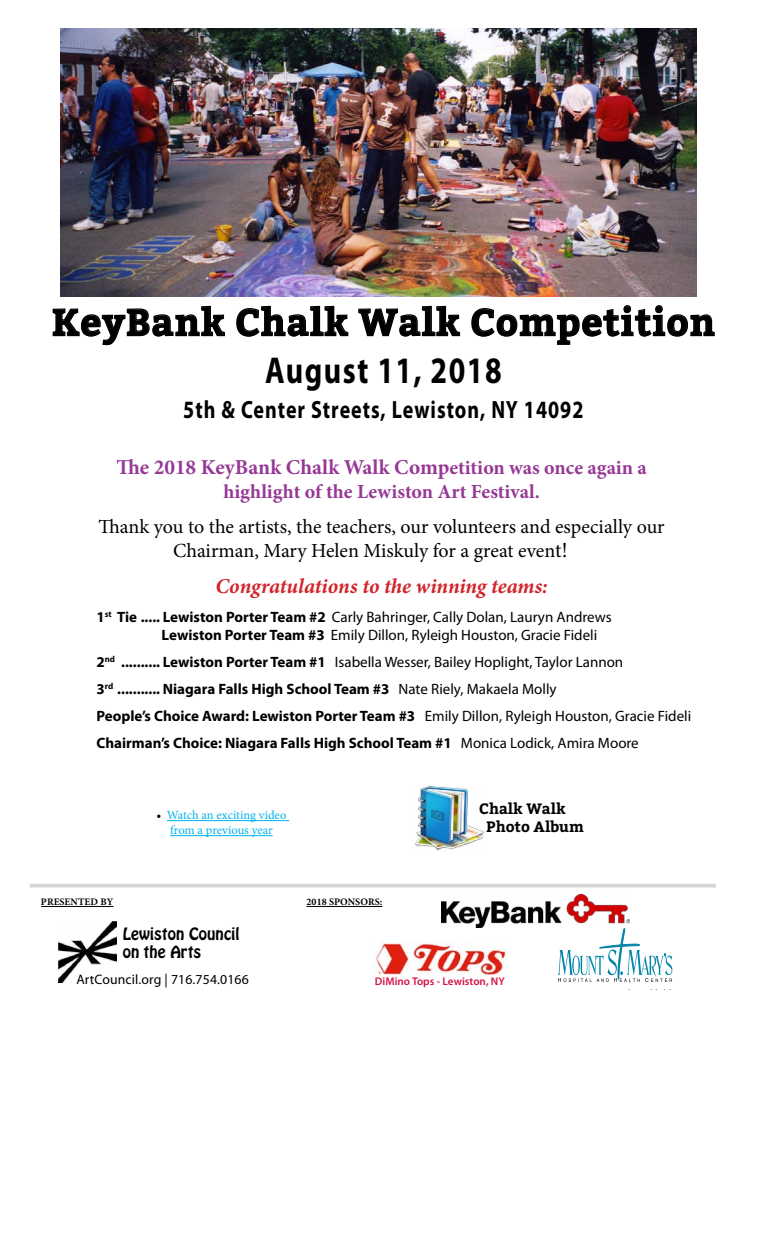
<style>
.page{position:relative;width:765px;height:1260px;background:#fff}
.page>*{position:absolute;margin:0;border:0;box-sizing:border-box;transform-origin:0 0}
.t1{font:700 37.5px "Bitter";letter-spacing:.025em;color:#000}
.t2{font:700 37.5px "Myriad Pro";letter-spacing:.05em;color:#000;scale:.8 1}
.t3{font:700 25px "Myriad Pro";letter-spacing:.05em;color:#000;scale:.8 1}
.t4{font:700 21.25px "Minion Pro";color:#963895}
.t5{font:italic 700 21.25px "Minion Pro";letter-spacing:-.005em;color:#d2232a}
.t6{font:20px/24px "Minion Pro";letter-spacing:-.005em;color:#000}
.t7{font:700 20px "Minion Pro";color:#963895}
.t8{font:700 15px/27px "Myriad Pro";color:#000}
.t9{font:15px/18px "Myriad Pro";color:#000}
.t10{font:15px/18px "Hobo Std";letter-spacing:.01em;color:#000}
.t11{font:700 15px/18px "Bitter";color:#000}
.t12{font:13.75px "Myriad Pro";letter-spacing:.01em;color:#000}
.t13{font:12.5px/15px "Minion Pro";letter-spacing:-.005em;color:#00b3eb;text-align:center}
.t14{font:600 11.12px "Myriad Pro";color:#d31245}
.t15{font:700 10px "Minion Pro";letter-spacing:.01em;color:#000}
.s1{font-size:20px}
.s2{font-size:21.25px}
.s3{font-weight:700}
.s4{font-weight:400}
.s5{color:#000}
</style>
<div class="page">
<svg style="left:30px;top:884px;width:686px;height:4px;background:#d7d9da"></svg>
<hr style="left:306px;top:906px;width:77px;height:1px;background:#000">
<hr style="left:41px;top:906px;width:72px;height:1px;background:#000">
<img style="left:415px;top:786px;width:70px;height:65px">
<hr style="left:167px;top:820px;width:122px;height:1px;background:#00b3eb">
<hr style="left:170px;top:835px;width:103px;height:1px;background:#00b3eb">
<img style="left:58px;top:922px;width:59px;height:61px">
<img style="left:61px;top:29px;width:636px;height:267px">
<img style="left:441px;top:895px;width:189px;height:32px">
<svg style="left:558px;top:929px;width:115px;height:53px"></svg>
<img style="left:376px;top:941px;width:131px;height:33px">
<svg style="left:52px;top:305px;width:173px;height:41px"></svg>
<svg style="left:236px;top:305px;width:113px;height:32px"></svg>
<svg style="left:358px;top:305px;width:103px;height:32px"></svg>
<svg style="left:471px;top:305px;width:244px;height:40px"></svg>
<h1 class="t1" style="left:52px;top:300px;width:665px">KeyBank Chalk Walk Competition</h1>
<h1 class="t2" style="left:265px;top:346px;width:297px">August 11, 2018</h1>
<h2 class="t3" style="left:183px;top:393px;width:502px">5th &amp; Center Streets, Lewiston, NY 14092</h2>
<h3 class="t4" style="left:116px;top:452px;width:532px">The 2018 KeyBank Chalk Walk Comp<span class="s1">etition was once again a</span></h3>
<h3 class="t7" style="left:223px;top:478px;width:318px">highlight of the Lewiston Art Festival.</h3>
<h3 class="t6" style="left:173px;top:515px;width:493px;text-indent:-75px">Thank you to the artists, the teachers, our volunteers and especially our<br>Chairman, Mary Helen Miskuly for a great even<span class="s2">t!</span></h3>
<h3 class="t5" style="left:215px;top:571px;width:334px">Congratulations to the winning teams:</h3>
<p class="t9" style="left:162px;top:608px;width:451px;text-indent:-65px"><span class="s3">1</span><sup>st</sup> <span class="s3">Tie ..... Lewiston Porter Team #2</span> Carly Bahringer, Cally Dolan, Lauryn Andrews<br><span class="s3">Lewiston Porter Team #3</span> Emily Dillon, Ryleigh Houston, Gracie Fideli</p>
<p class="t8" style="left:96px;top:648px;width:596px">2<sup>nd</sup> .......... Lewiston Porter Team #1 <span class="s4">Isabella Wesser, Bailey Hoplight, Taylor Lannon<br></span>3<sup>rd</sup> ........... Niagara Falls High School Team #3 <span class="s4">Nate Riely, Makaela Molly<br></span>People’s Choice Award: Lewiston Porter Team #3 <span class="s4">Emily Dillon, Ryleigh Houston, Gracie Fideli </span>Chairman’s Choice: Niagara Falls High School Team #1 <span class="s4">Monica Lodick, Amira Moore</span></p>
<p class="t13" style="left:156px;top:808px;width:131px"><span class="s5">•</span> Watch an exciting video from a previous year</p>
<p class="t15" style="left:41px;top:895px;width:74px">PRESENTED By</p>
<p class="t15" style="left:306px;top:895px;width:77px">2018 SPONSORS:</p>
<p class="t11" style="left:486px;top:800px;width:99px;text-indent:-7px">Chalk Walk<br>Photo Album</p>
<p class="t10" style="left:123px;top:926px;width:118px">Lewiston Council on the Arts</p>
<p class="t12" style="left:76px;top:971px;width:174px">ArtCouncil.org | 716.754.0166</p>
<p class="t14" style="left:375px;top:974px;width:131px">DiMino Tops - Lewiston, NY</p>
</div>
